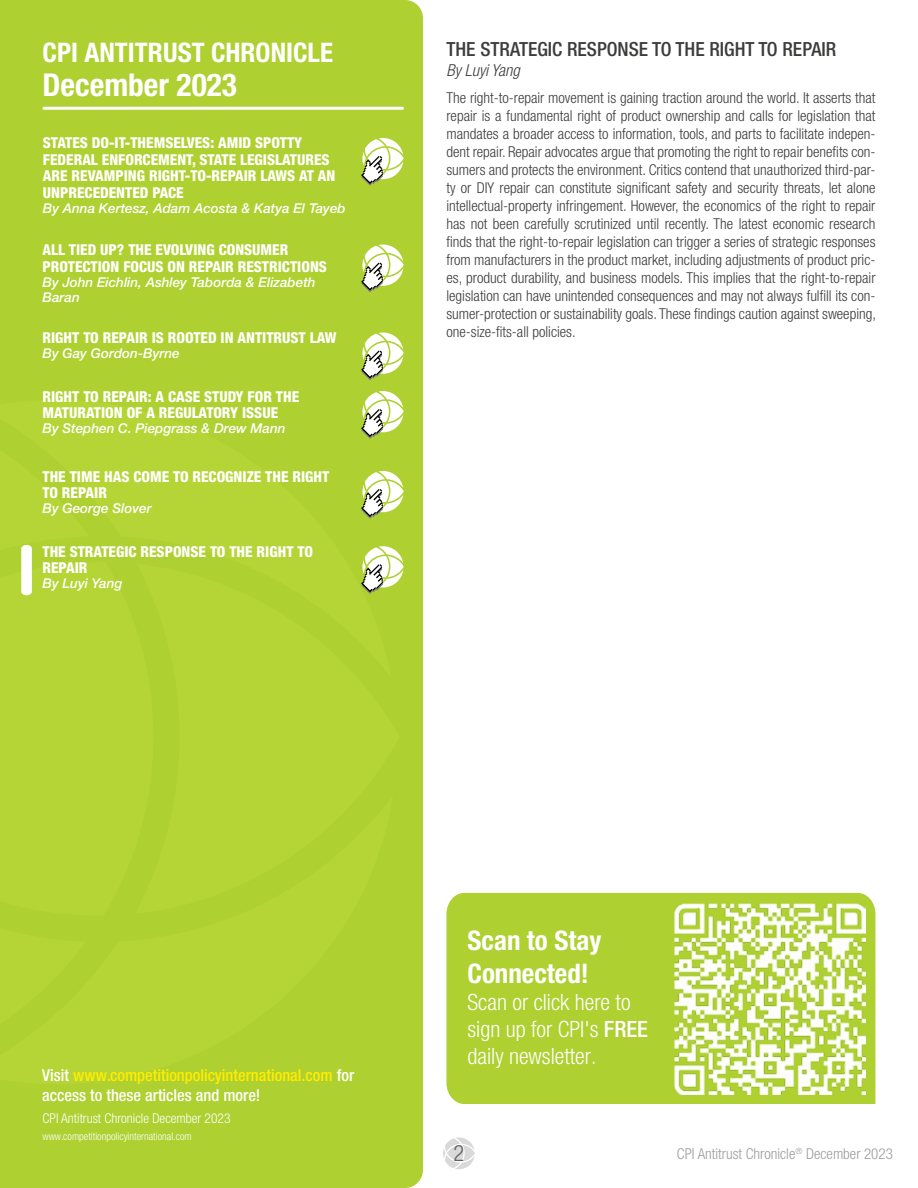
<style>
.page{position:relative;width:918px;height:1188px;background:#fff}
.page>*{position:absolute;margin:0;border:0;box-sizing:border-box;transform-origin:0 0}
.t1{font:700 condensed 31.5px "Helvetica Neue LT Std";color:#fff}
.t2{font:700 condensed 27px/32.4px "Helvetica Neue LT Std";color:#fff}
.t3{font:300 condensed 22.5px/27px "Helvetica Neue LT Std";color:#fff}
.t4{font:300 condensed 22.5px "Helvetica Neue LT Std";color:#646363}
.t5{font:500 condensed 19.5px "Helvetica Neue LT Std";color:#3c3c3b}
.t6{font:500 condensed 16.5px/19.8px "Helvetica Neue LT Std";color:#ffed00}
.t7{font:italic 300 condensed 16.5px "Helvetica Neue LT Std";color:#3c3c3b}
.t8{font:300 condensed 15px/18px "Helvetica Neue LT Std";color:#3c3c3b;text-align:justify}
.t9{font:800 condensed 15px/16.5px "Helvetica Neue LT Std";color:#fff}
.t10{font:300 condensed 15px "Helvetica Neue LT Std";color:#9d9d9c}
.t11{font:italic 500 13.5px/15px "Helvetica Neue LT Std";color:#fff}
.t12{font:300 condensed 13.5px "Helvetica Neue LT Std";color:#fff}
.t13{font:300 condensed 10.5px "Helvetica Neue LT Std";color:#fff}
.s1{color:#fff}
.s2{font-weight:500}
</style>
<div class="page">
<svg style="left:443px;top:1137px;width:32px;height:32px"></svg>
<div style="left:446px;top:893px;width:429px;height:211px;background:#aed031"></div>
<div style="left:0;top:0;width:423px;height:1188px;background:#aed031"></div>
<div style="left:0;top:677px;width:135px;height:119px;background:#b5d435"></div>
<div style="left:0;top:796px;width:393px;height:288px;background:#b5d435"></div>
<div style="left:0;top:400px;width:391px;height:277px;background:#b5d435"></div>
<div style="left:135px;top:564px;width:265px;height:350px;background:#b5d435"></div>
<div style="left:0;top:769px;width:86px;height:291px;background:#b5d435"></div>
<hr style="left:43px;top:107px;width:361px;height:3px;background:#fff;border-radius:2px">
<img style="left:674px;top:904px;width:192px;height:191px">
<div style="left:0;top:419px;width:89px;height:294px;background:#b5d435"></div>
<svg style="left:361px;top:138px;width:43px;height:48px"></svg>
<svg style="left:361px;top:391px;width:43px;height:48px"></svg>
<svg style="left:361px;top:471px;width:43px;height:48px"></svg>
<svg style="left:361px;top:546px;width:43px;height:48px"></svg>
<svg style="left:361px;top:333px;width:43px;height:47px"></svg>
<svg style="left:361px;top:245px;width:43px;height:47px"></svg>
<h2 class="t2" style="left:43px;top:36px;width:292px">CPI ANTITRUST CHRONICLE</h2>
<h1 class="t1" style="left:43px;top:66px;width:196px">December 2023</h1>
<p class="t9" style="left:43px;top:134px;width:294px">STATES DO-IT-THEMSELVES: AMID SPOTTY FEDERAL ENFORCEMENT, STATE LEGISLATURES ARE REVAMPING RIGHT-TO-REPAIR LAWS AT AN UNPRECEDENTED PACE</p>
<p class="t11" style="left:43px;top:200px;width:304px">By Anna Kertesz, Adam Acosta &amp; Katya El Tayeb</p>
<p class="t9" style="left:43px;top:241px;width:286px">ALL TIED UP? THE EVOLVING CONSUMER<br>PROTECTION FOCUS ON REPAIR RESTRICTIONS</p>
<p class="t11" style="left:43px;top:274px;width:275px">By John Eichlin, Ashley Taborda &amp; Elizabeth<br>Baran</p>
<p class="t9" style="left:43px;top:329px;width:295px">RIGHT TO REPAIR IS ROOTED IN ANTITRUST LAW</p>
<p class="t11" style="left:43px;top:346px;width:139px">By Gay Gordon-Byrne</p>
<p class="t9" style="left:43px;top:388px;width:258px">RIGHT TO REPAIR: A CASE STUDY FOR THE<br>MATURATION OF A REGULATORY ISSUE</p>
<p class="t11" style="left:43px;top:421px;width:245px">By Stephen C. Piepgrass &amp; Drew Mann</p>
<p class="t9" style="left:43px;top:468px;width:288px">THE TIME HAS COME TO RECOGNIZE THE RIGHT<br>TO REPAIR</p>
<p class="t11" style="left:43px;top:501px;width:111px">By George Slover</p>
<p class="t9" style="left:43px;top:543px;width:272px">THE STRATEGIC RESPONSE TO THE RIGHT TO<br>REPAIR</p>
<p class="t11" style="left:43px;top:576px;width:82px">By Luyi Yang</p>
<h3 class="t5" style="left:446px;top:38px;width:391px">THE STRATEGIC RESPONSE TO THE RIGHT TO REPAIR</h3>
<p class="t7" style="left:446px;top:61px;width:75px">By Luyi Yang</p>
<p class="t8" style="left:446px;top:89px;width:431px">The right-to-repair movement is gaining traction around the world. It asserts that repair is a fundamental right of product ownership and calls for legislation that mandates a broader access to information, tools, and parts to facilitate indepen&shy;dent repair. Repair advocates argue that promoting the right to repair benefits con&shy;sumers and protects the environment. Critics contend that unauthorized third-par&shy;ty or DIY repair can constitute significant safety and security threats, let alone intellectual-property infringement. However, the economics of the right to repair has not been carefully scrutinized until recently. The latest economic research finds that the right-to-repair legislation can trigger a series of strategic responses from manufacturers in the product market, including adjustments of product pric&shy;es, product durability, and business models. This implies that the right-to-repair legislation can have unintended consequences and may not always fulfill its con&shy;sumer-protection or sustainability goals. These findings caution against sweeping, one-size-fits-all policies.</p>
<p class="t6" style="left:42px;top:1065px;width:313px"><span class="s1">Visit</span> www.competitionpolicyinternational.com <span class="s1">for access to these articles and more!</span></p>
<p class="t12" style="left:43px;top:1111px;width:190px">CPI Antitrust Chronicle December 2023</p>
<p class="t13" style="left:43px;top:1130px;width:151px">www.competitionpolicyinternational.com</p>
<h2 class="t2" style="left:468px;top:924px;width:135px">Scan to Stay<br>Connected!</h2>
<h3 class="t3" style="left:468px;top:988px;width:182px">Scan or click here to sign up for CPI's <span class="s2">FREE </span>daily newsletter.</h3>
<h3 class="t4" style="left:454px;top:1141px;width:12px">2</h3>
<p class="t10" style="left:677px;top:1145px;width:217px">CPI Antitrust Chronicle<sup>®</sup> December 2023</p>
</div>
